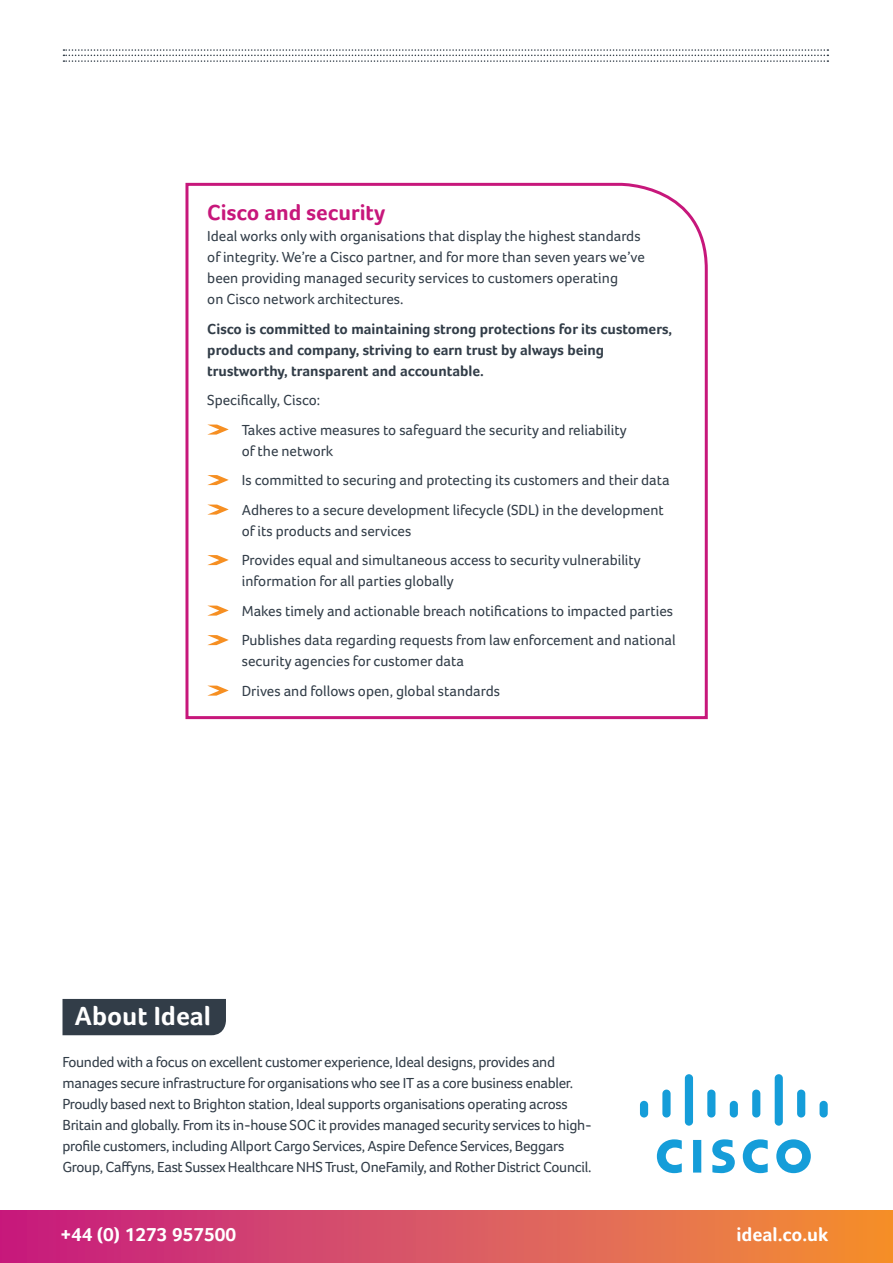
<style>
.page{position:relative;width:893px;height:1263px;background:#fff}
.page>*{position:absolute;margin:0;border:0;box-sizing:border-box;transform-origin:0 0}
.t1{font:700 27px "Foco";color:#fff}
.t2{font:700 22.5px "Foco";color:#c7177b}
.t3{font:700 19.5px "Foco";color:#fff}
.t4{font:15px/29.5px "Foco";color:#323d48}
.t5{font:15px/21px "Foco";letter-spacing:-.02em;color:#323d48}
.t6{font:700 15px/21px "Foco";color:#323d48}
</style>
<div class="page">
<svg style="left:0;top:1211px;width:893px;height:52px;background:#db575e"></svg>
<svg style="left:63px;top:49px;width:765px;height:13px"></svg>
<svg style="left:185px;top:182px;width:523px;height:538px"></svg>
<svg style="left:207px;top:425px;width:22px;height:10px"></svg>
<svg style="left:207px;top:475px;width:22px;height:10px"></svg>
<svg style="left:207px;top:505px;width:22px;height:10px"></svg>
<svg style="left:207px;top:555px;width:22px;height:10px"></svg>
<svg style="left:207px;top:606px;width:22px;height:10px"></svg>
<svg style="left:207px;top:635px;width:22px;height:10px"></svg>
<svg style="left:207px;top:686px;width:22px;height:10px"></svg>
<div style="left:63px;top:999px;width:163px;height:36px;background:#323d48"></div>
<svg style="left:640px;top:1074px;width:188px;height:99px"></svg>
<h2 class="t2" style="left:207px;top:199px;width:179px">Cisco and security</h2>
<p class="t4" style="left:207px;top:225px;width:439px;line-height:21px">Ideal works only with organisations that display the highest standards of integrity. We’re a Cisco partner, and for more than seven years we’ve been providing managed security services to customers operating<br>on Cisco network architectures.</p>
<p class="t6" style="left:207px;top:318px;width:466px">Cisco is committed to maintaining strong protections for its customers, products and company, striving to earn trust by always being trustworthy, transparent and accountable.</p>
<p class="t4" style="left:242px;top:385px;width:387px;text-indent:-35px">Specifically, Cisco:<br>Takes active measures to safeguard the security and reliability</p>
<p class="t4" style="left:242px;top:436px;width:429px">of the network<br>Is committed to securing and protecting its customers and their data<br>Adheres to a secure development lifecycle (SDL) in the development</p>
<p class="t4" style="left:242px;top:516px;width:401px">of its products and services<br>Provides equal and simultaneous access to security vulnerability</p>
<p class="t4" style="left:242px;top:566px;width:435px">information for all parties globally<br>Makes timely and actionable breach notifications to impacted parties<br>Publishes data regarding requests from law enforcement and national</p>
<p class="t4" style="left:242px;top:646px;width:260px">security agencies for customer data<br>Drives and follows open, global standards</p>
<h1 class="t1" style="left:75px;top:1000px;width:138px">About Ideal</h1>
<p class="t5" style="left:63px;top:1051px;width:531px">Founded with a focus on excellent customer experience, Ideal designs, provides and manages secure infrastructure for organisations who see IT as a core business enabler.<br>Proudly based next to Brighton station, Ideal supports organisations operating across Britain and globally. From its in-house SOC it provides managed security services to high&shy;profile customers, including Allport Cargo Services, Aspire Defence Services, Beggars Group, Caffyns, East Sussex Healthcare NHS Trust, OneFamily, and Rother District Council.</p>
<h3 class="t3" style="left:60px;top:1223px;width:177px">+44 (0) 1273 957500</h3>
<h3 class="t3" style="left:736px;top:1223px;width:93px">ideal.co.uk</h3>
</div>
